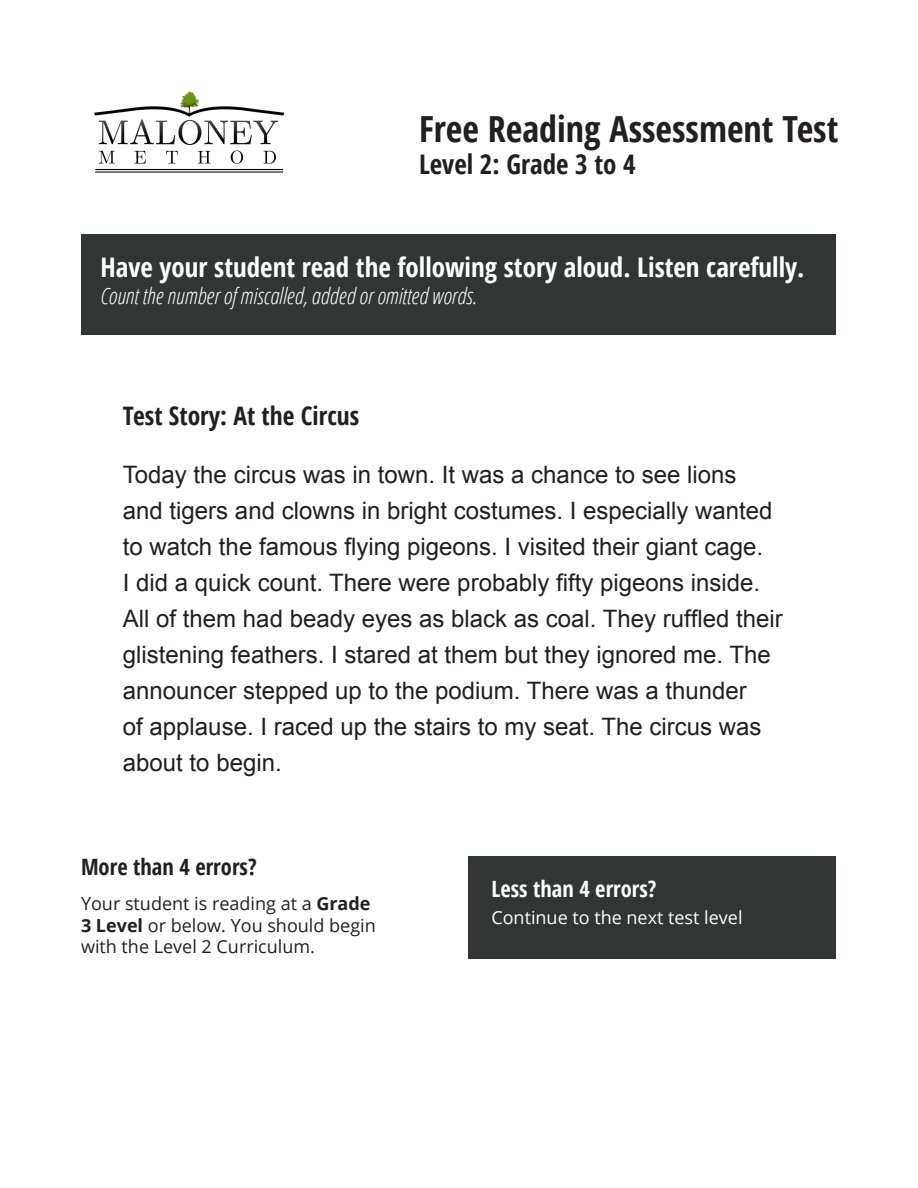
<style>
.page{position:relative;width:918px;height:1188px;background:#fff}
.page>*{position:absolute;margin:0;border:0;box-sizing:border-box;transform-origin:0 0}
.t1{font:700 condensed 36px "Open Sans";color:#231f20}
.t2{font:700 condensed 27px "Open Sans";color:#fff}
.t3{font:700 condensed 27px "Open Sans";color:#231f20}
.t4{font:700 condensed 25.5px "Open Sans";color:#231f20}
.t5{font:24px/36px "Arial";color:#231f20}
.t6{font:italic 300 condensed 22.5px "Open Sans";color:#fff}
.t7{font:700 condensed 22.5px "Open Sans";color:#231f20}
.t8{font:700 condensed 22.5px "Open Sans";color:#fff}
.t9{font:18px/21.6px "Open Sans";color:#231f20}
.t10{font:18px "Open Sans";color:#fff}
.s1{font-weight:700}
</style>
<div class="page">
<img style="left:94px;top:91px;width:191px;height:82px">
<div style="left:82px;top:234px;width:754px;height:100px;background:#333434"></div>
<div style="left:469px;top:856px;width:367px;height:103px;background:#333434"></div>
<p class="t1" style="left:419px;top:103px;width:421px">Free Reading Assessment Test</p>
<p class="t3" style="left:419px;top:145px;width:218px">Level 2: Grade 3 to 4</p>
<p class="t2" style="left:100px;top:248px;width:706px">Have your student read the following story aloud. Listen carefully.</p>
<p class="t6" style="left:100px;top:281px;width:378px">Count the number of miscalled, added or omitted words.</p>
<p class="t4" style="left:123px;top:398px;width:238px">Test Story: At the Circus</p>
<p class="t5" style="left:123px;top:456px;width:661px">Today the circus was in town. It was a chance to see lions<br>and tigers and clowns in bright costumes. I especially wanted to watch the famous flying pigeons. I visited their giant cage.<br>I did a quick count. There were probably fifty pigeons inside.<br>All of them had beady eyes as black as coal. They ruffled their glistening feathers. I stared at them but they ignored me. The announcer stepped up to the podium. There was a thunder<br>of applause. I raced up the stairs to my seat. The circus was about to begin.</p>
<p class="t7" style="left:81px;top:851px;width:177px">More than 4 errors?</p>
<p class="t9" style="left:81px;top:892px;width:296px">Your student is reading at a <span class="s1">Grade<br>3 Level</span> or below. You should begin with the Level 2 Curriculum.</p>
<p class="t8" style="left:491px;top:874px;width:167px">Less than 4 errors?</p>
<p class="t10" style="left:491px;top:906px;width:253px">Continue to the next test level</p>
</div>
